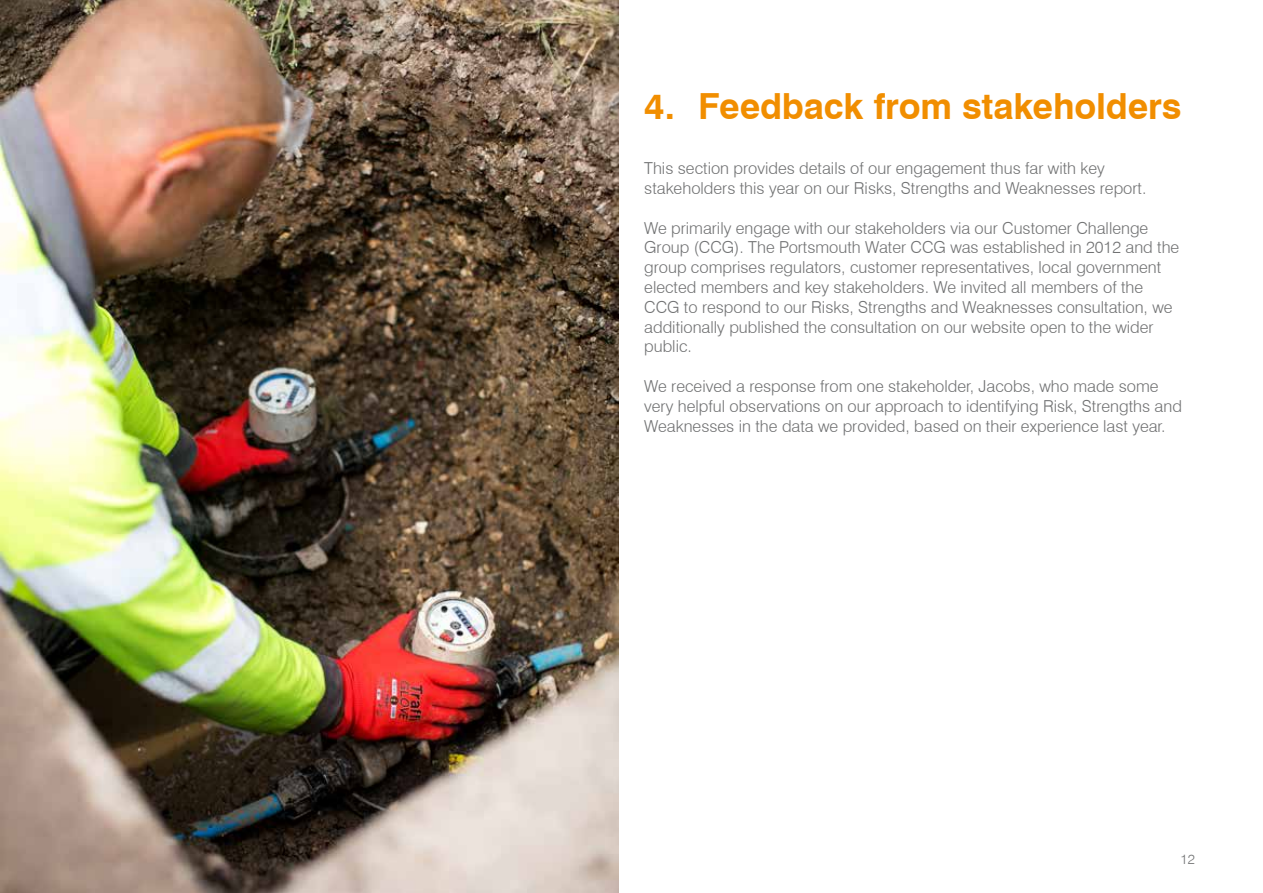
<style>
.page{position:relative;width:1263px;height:893px;background:#fff}
.page>*{position:absolute;margin:0;border:0;box-sizing:border-box;transform-origin:0 0}
.t1{font:700 36px "Swiss 721 BT";letter-spacing:-.005em;color:#f18e00}
.t2{font:300 16.5px/19.8px "Swiss 721 BT";color:#707172}
.t3{font:300 13.5px "Swiss 721 BT";color:#707172}
</style>
<div class="page">
<img style="left:0;top:0;width:619px;height:893px">
<h1 class="t1" style="left:644px;top:84px;width:539px">4. Feedback from stakeholders</h1>
<p class="t2" style="left:644px;top:158px;width:504px">This section provides details of our engagement thus far with key stakeholders this year on our Risks, Strengths and Weaknesses report.</p>
<p class="t2" style="left:644px;top:218px;width:537px">We primarily engage with our stakeholders via our Customer Challenge Group (CCG). The Portsmouth Water CCG was established in 2012 and the group comprises regulators, customer representatives, local government elected members and key stakeholders. We invited all members of the CCG to respond to our Risks, Strengths and Weaknesses consultation, we additionally published the consultation on our website open to the wider public.</p>
<p class="t2" style="left:644px;top:376px;width:539px">We received a response from one stakeholder, Jacobs, who made some very helpful observations on our approach to identifying Risk, Strengths and<br>Weaknesses in the data we provided, based on their experience last year.</p>
<p class="t3" style="left:1180px;top:851px;width:16px">12</p>
</div>
